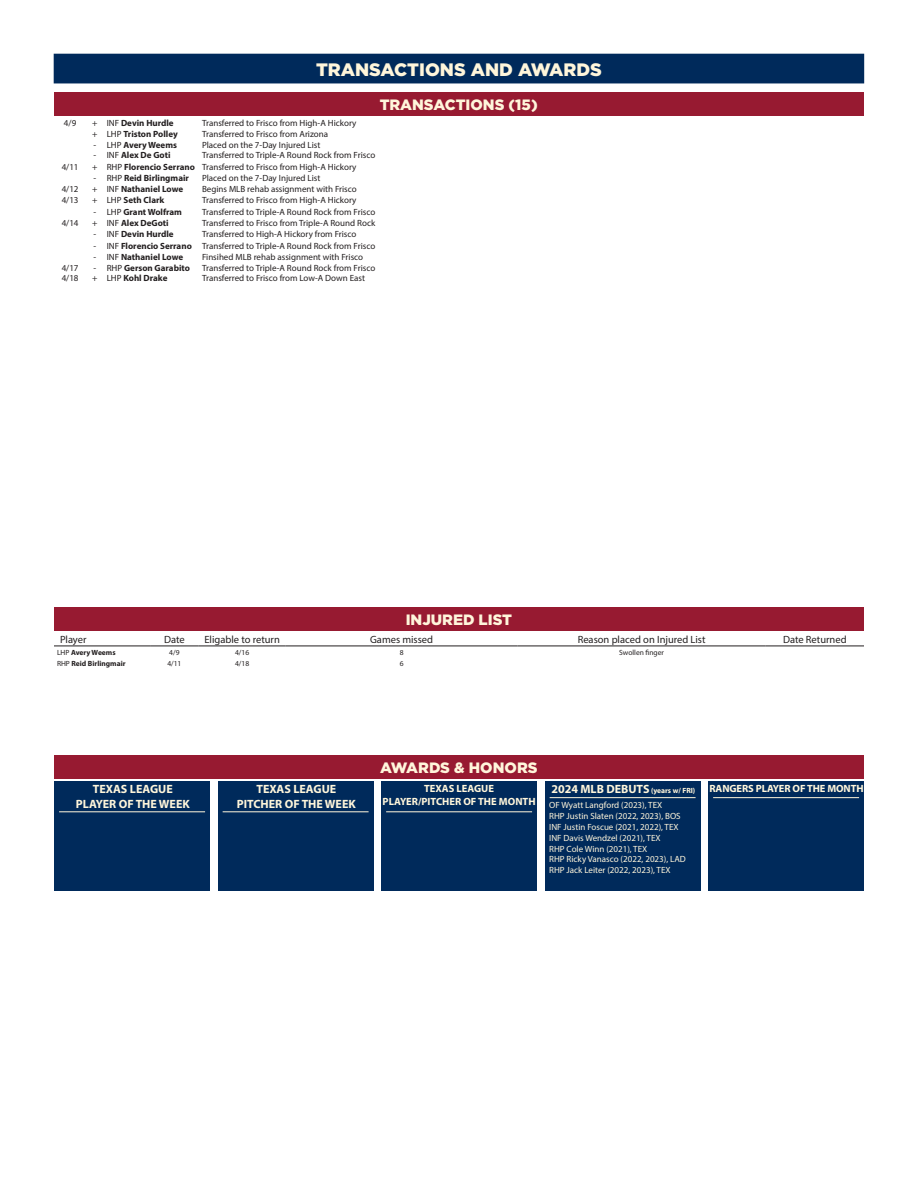
<style>
.page{position:relative;width:918px;height:1188px;background:#fff}
.page>*{position:absolute;margin:0;border:0;box-sizing:border-box;transform-origin:0 0}
.t1{font:900 18px "Gotham";color:#fff6db}
.t2{font:900 15px "Gotham";color:#fff6db}
.t3{font:700 12px "Myriad Pro";color:#fff6db}
.t4{font:10.5px "Myriad Pro";color:#231f20}
.t5{font:700 10.5px "Myriad Pro";color:#fff6db}
.t6{font:9px "Myriad Pro";color:#231f20}
.t7{font:700 9px "Myriad Pro";color:#231f20}
.t8{font:9px "Myriad Pro";color:#fff6db}
.t9{font:700 7.5px "Myriad Pro";color:#231f20}
.t10{font:7.5px "Myriad Pro";color:#231f20}
.s1{font-weight:400}
.s2{font-size:7.5px}
</style>
<div class="page">
<div style="left:54px;top:54px;width:810px;height:29px;background:#002a5b"></div>
<div style="left:54px;top:92px;width:810px;height:24px;background:#971a31"></div>
<div style="left:55px;top:782px;width:155px;height:109px;background:#002a5b"></div>
<hr style="left:59px;top:812px;width:146px;height:1px;background:#fff6db">
<div style="left:218px;top:782px;width:156px;height:109px;background:#002a5b"></div>
<hr style="left:223px;top:812px;width:146px;height:1px;background:#fff6db">
<div style="left:382px;top:782px;width:155px;height:109px;background:#002a5b"></div>
<hr style="left:386px;top:812px;width:146px;height:1px;background:#fff6db">
<div style="left:545px;top:782px;width:156px;height:109px;background:#002a5b"></div>
<hr style="left:550px;top:797px;width:146px;height:1px;background:#fff6db">
<div style="left:709px;top:782px;width:155px;height:109px;background:#002a5b"></div>
<hr style="left:713px;top:797px;width:146px;height:1px;background:#fff6db">
<div style="left:54px;top:755px;width:810px;height:23px;background:#971a31"></div>
<div style="left:54px;top:608px;width:810px;height:23px;background:#971a31"></div>
<hr style="left:54px;top:646px;width:96px;height:1px;background:#231f20">
<hr style="left:150px;top:646px;width:49px;height:1px;background:#231f20">
<hr style="left:199px;top:646px;width:87px;height:1px;background:#231f20">
<hr style="left:286px;top:646px;width:232px;height:1px;background:#231f20">
<hr style="left:518px;top:646px;width:248px;height:1px;background:#231f20">
<hr style="left:766px;top:646px;width:98px;height:1px;background:#231f20">
<p class="t1" style="left:316px;top:57px;width:287px">TRANSACTIONS AND AWARDS</p>
<p class="t2" style="left:380px;top:95px;width:160px">TRANSACTIONS (15)</p>
<p class="t6" style="left:64px;top:118px;width:14px">4/9</p>
<p class="t6" style="left:92px;top:118px;width:7px">+</p>
<p class="t7" style="left:107px;top:117px;width:69px"><span class="s1">INF</span> Devin Hurdle</p>
<p class="t6" style="left:202px;top:118px;width:156px">Transferred to Frisco from High-A Hickory</p>
<p class="t6" style="left:92px;top:128px;width:7px">+</p>
<p class="t7" style="left:107px;top:128px;width:73px"><span class="s1">LHP</span> Triston Polley</p>
<p class="t6" style="left:202px;top:128px;width:128px">Transferred to Frisco from Arizona</p>
<p class="t6" style="left:93px;top:139px;width:4px">-</p>
<p class="t7" style="left:107px;top:139px;width:72px"><span class="s1">LHP</span> Avery Weems</p>
<p class="t6" style="left:202px;top:139px;width:120px">Placed on the 7-Day Injured List</p>
<p class="t6" style="left:93px;top:150px;width:4px">-</p>
<p class="t7" style="left:107px;top:150px;width:65px"><span class="s1">INF</span> Alex De Goti</p>
<p class="t6" style="left:202px;top:150px;width:175px">Transferred to Triple-A Round Rock from Frisco</p>
<p class="t6" style="left:62px;top:162px;width:18px">4/11</p>
<p class="t6" style="left:92px;top:162px;width:7px">+</p>
<p class="t7" style="left:107px;top:161px;width:90px"><span class="s1">RHP</span> Florencio Serrano</p>
<p class="t6" style="left:202px;top:162px;width:156px">Transferred to Frisco from High-A Hickory</p>
<p class="t6" style="left:93px;top:173px;width:4px">-</p>
<p class="t7" style="left:107px;top:172px;width:84px"><span class="s1">RHP</span> Reid Birlingmair</p>
<p class="t6" style="left:202px;top:173px;width:120px">Placed on the 7-Day Injured List</p>
<p class="t6" style="left:62px;top:183px;width:18px">4/12</p>
<p class="t6" style="left:92px;top:183px;width:7px">+</p>
<p class="t7" style="left:107px;top:183px;width:78px"><span class="s1">INF</span> Nathaniel Lowe</p>
<p class="t6" style="left:202px;top:183px;width:156px">Begins MLB rehab assignment with Frisco</p>
<p class="t6" style="left:62px;top:194px;width:18px">4/13</p>
<p class="t6" style="left:92px;top:194px;width:7px">+</p>
<p class="t7" style="left:107px;top:194px;width:59px"><span class="s1">LHP</span> Seth Clark</p>
<p class="t6" style="left:202px;top:194px;width:156px">Transferred to Frisco from High-A Hickory</p>
<p class="t6" style="left:93px;top:206px;width:4px">-</p>
<p class="t7" style="left:107px;top:206px;width:77px"><span class="s1">LHP</span> Grant Wolfram</p>
<p class="t6" style="left:202px;top:206px;width:175px">Transferred to Triple-A Round Rock from Frisco</p>
<p class="t6" style="left:62px;top:218px;width:18px">4/14</p>
<p class="t6" style="left:92px;top:218px;width:7px">+</p>
<p class="t7" style="left:107px;top:217px;width:63px"><span class="s1">INF</span> Alex DeGoti</p>
<p class="t6" style="left:202px;top:218px;width:175px">Transferred to Frisco from Triple-A Round Rock</p>
<p class="t6" style="left:93px;top:229px;width:4px">-</p>
<p class="t7" style="left:107px;top:229px;width:69px"><span class="s1">INF</span> Devin Hurdle</p>
<p class="t6" style="left:202px;top:229px;width:156px">Transferred to High-A Hickory from Frisco</p>
<p class="t6" style="left:93px;top:240px;width:4px">-</p>
<p class="t7" style="left:107px;top:240px;width:87px"><span class="s1">INF</span> Florencio Serrano</p>
<p class="t6" style="left:202px;top:240px;width:175px">Transferred to Triple-A Round Rock from Frisco</p>
<p class="t6" style="left:93px;top:252px;width:4px">-</p>
<p class="t7" style="left:107px;top:251px;width:78px"><span class="s1">INF</span> Nathaniel Lowe</p>
<p class="t6" style="left:202px;top:252px;width:163px">Finsihed MLB rehab assignment with Frisco</p>
<p class="t6" style="left:62px;top:262px;width:18px">4/17</p>
<p class="t6" style="left:93px;top:262px;width:4px">-</p>
<p class="t7" style="left:107px;top:262px;width:85px"><span class="s1">RHP</span> Gerson Garabito</p>
<p class="t6" style="left:202px;top:262px;width:175px">Transferred to Triple-A Round Rock from Frisco</p>
<p class="t6" style="left:62px;top:273px;width:18px">4/18</p>
<p class="t6" style="left:92px;top:273px;width:7px">+</p>
<p class="t7" style="left:107px;top:273px;width:62px"><span class="s1">LHP</span> Kohl Drake</p>
<p class="t6" style="left:202px;top:273px;width:164px">Transferred to Frisco from Low-A Down East</p>
<p class="t2" style="left:406px;top:610px;width:108px">INJURED LIST</p>
<p class="t4" style="left:60px;top:633px;width:28px">Player</p>
<p class="t4" style="left:164px;top:633px;width:22px">Date</p>
<p class="t4" style="left:204px;top:633px;width:77px">Eligable to return</p>
<p class="t4" style="left:370px;top:633px;width:65px">Games missed</p>
<p class="t4" style="left:578px;top:633px;width:129px">Reason placed on Injured List</p>
<p class="t4" style="left:783px;top:633px;width:65px">Date Returned</p>
<p class="t9" style="left:57px;top:647px;width:60px"><span class="s1">LHP</span> Avery Weems</p>
<p class="t10" style="left:169px;top:647px;width:12px">4/9</p>
<p class="t10" style="left:235px;top:647px;width:16px">4/16</p>
<p class="t10" style="left:400px;top:647px;width:5px">8</p>
<p class="t10" style="left:619px;top:647px;width:46px">Swollen finger</p>
<p class="t9" style="left:57px;top:659px;width:70px"><span class="s1">RHP</span> Reid Birlingmair</p>
<p class="t10" style="left:167px;top:659px;width:16px">4/11</p>
<p class="t10" style="left:235px;top:659px;width:16px">4/18</p>
<p class="t10" style="left:400px;top:659px;width:5px">6</p>
<p class="t3" style="left:93px;top:781px;width:81px">TEXAS LEAGUE</p>
<p class="t3" style="left:76px;top:796px;width:115px">PLAYER OF THE WEEK</p>
<p class="t3" style="left:256px;top:781px;width:81px">TEXAS LEAGUE</p>
<p class="t3" style="left:237px;top:796px;width:120px">PITCHER OF THE WEEK</p>
<p class="t2" style="left:380px;top:757px;width:159px">AWARDS &amp; HONORS</p>
<p class="t5" style="left:424px;top:782px;width:71px">TEXAS LEAGUE</p>
<p class="t5" style="left:383px;top:794px;width:154px">PLAYER/PITCHER OF THE MONTH</p>
<p class="t3" style="left:551px;top:781px;width:145px">2024 MLB DEBUTS <span class="s2">(years w/ FRI)</span></p>
<p class="t5" style="left:709px;top:782px;width:156px">RANGERS PLAYER OF THE MONTH</p>
<p class="t8" style="left:549px;top:800px;width:115px">OF Wyatt Langford (2023), TEX</p>
<p class="t8" style="left:549px;top:811px;width:133px">RHP Justin Slaten (2022, 2023), BOS</p>
<p class="t8" style="left:549px;top:821px;width:131px">INF Justin Foscue (2021, 2022), TEX</p>
<p class="t8" style="left:549px;top:832px;width:113px">INF Davis Wendzel (2021), TEX</p>
<p class="t8" style="left:549px;top:843px;width:100px">RHP Cole Winn (2021), TEX</p>
<p class="t8" style="left:549px;top:854px;width:138px">RHP Ricky Vanasco (2022, 2023), LAD</p>
<p class="t8" style="left:549px;top:865px;width:123px">RHP Jack Leiter (2022, 2023), TEX</p>
</div>
